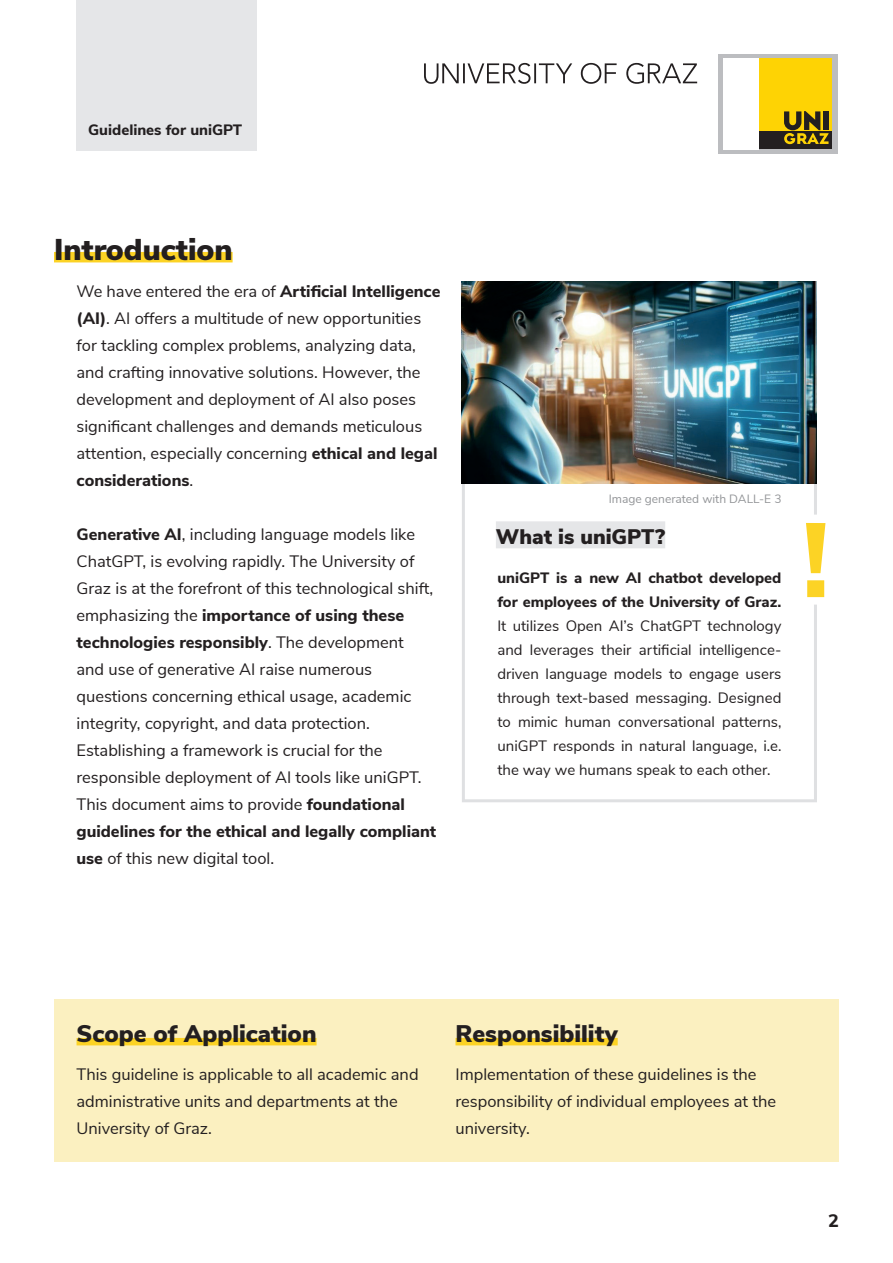
<style>
.page{position:relative;width:893px;height:1263px;background:#fff}
.page>*{position:absolute;margin:0;border:0;box-sizing:border-box;transform-origin:0 0}
.t1{font:800 105px "Nunito Sans";color:#fcd325}
.t2{font:900 30px "Nunito Sans";color:#231f20}
.t3{font:900 24px "Nunito Sans";color:#231f20}
.t4{font:900 21px "Nunito Sans";color:#231f20}
.t5{font:800 18px "Nunito Sans";color:#231f20}
.t6{font:16.5px/27px "Nunito Sans";color:#231f20}
.t7{font:15px/24px "Nunito Sans";color:#231f20;text-align:justify}
.t8{font:800 15px/24px "Nunito Sans";color:#231f20}
.t9{font:12px "Nunito Sans";color:#939598}
.s1{font-weight:800}
</style>
<div class="page">
<div style="left:77px;top:0;width:180px;height:151px;background:#e5e6e8"></div>
<div style="left:718px;top:54px;width:119px;height:99px;background:#bcbdc0"></div>
<div style="left:759px;top:58px;width:73px;height:74px;background:#fed304"></div>
<div style="left:759px;top:132px;width:73px;height:17px;background:#231f20"></div>
<div style="left:723px;top:58px;width:36px;height:91px;background:#fff"></div>
<svg style="left:784px;top:111px;width:44px;height:33px"></svg>
<svg style="left:424px;top:63px;width:273px;height:21px"></svg>
<div style="left:54px;top:999px;width:785px;height:162px;background:#fbf0c0"></div>
<div style="left:77px;top:1038px;width:240px;height:7px;background:#fcd325"></div>
<div style="left:455px;top:1038px;width:163px;height:7px;background:#fcd325"></div>
<div style="left:54px;top:252px;width:179px;height:10px;background:#fcd325"></div>
<div style="left:496px;top:521px;width:169px;height:27px;background:#e5e6e8"></div>
<img style="left:462px;top:281px;width:355px;height:202px">
<p class="t8" style="left:88px;top:117px;width:156px">Guidelines for uniGPT</p>
<h2 class="t2" style="left:54px;top:228px;width:180px">Introduction</h2>
<p class="t6" style="left:77px;top:277px;width:366px">We have entered the era of <span class="s1">Artificial Intelligence (AI)</span>. AI offers a multitude of new opportunities for tackling complex problems, analyzing data, and crafting innovative solutions. However, the development and deployment of AI also poses significant challenges and demands meticulous attention, especially concerning <span class="s1">ethical and legal considerations</span>.</p>
<p class="t6" style="left:77px;top:520px;width:361px"><span class="s1">Generative AI</span>, including language models like ChatGPT, is evolving rapidly. The University of Graz is at the forefront of this technological shift, emphasizing the <span class="s1">importance of using these technologies responsibly</span>. The development<br>and use of generative AI raise numerous questions concerning ethical usage, academic integrity, copyright, and data protection.<br>Establishing a framework is crucial for the responsible deployment of AI tools like uniGPT.<br>This document aims to provide <span class="s1">foundational guidelines for the ethical and legally compliant use</span> of this new digital tool.</p>
<p class="t9" style="left:609px;top:490px;width:174px">Image generated with DALL-E 3</p>
<p class="t4" style="left:496px;top:521px;width:171px">What is uniGPT?</p>
<h1 class="t1" style="left:802px;top:484px;width:29px">!</h1>
<p class="t8" style="left:497px;top:565px;width:286px">uniGPT is a new AI chatbot developed for employees of the University of Graz.</p>
<p class="t7" style="left:497px;top:613px;width:286px">It utilizes Open AI’s ChatGPT technology and leverages their artificial intelligence&shy;driven language models to engage users through text-based messaging. Designed to mimic human conversational patterns, uniGPT responds in natural language, i.e. the way we humans speak to each other.</p>
<h3 class="t3" style="left:77px;top:1016px;width:242px">Scope of Application</h3>
<h3 class="t3" style="left:455px;top:1016px;width:164px">Responsibility</h3>
<p class="t6" style="left:77px;top:1060px;width:344px">This guideline is applicable to all academic and administrative units and departments at the<br>University of Graz.</p>
<p class="t6" style="left:455px;top:1060px;width:322px">Implementation of these guidelines is the responsibility of individual employees at the university.</p>
<p class="t5" style="left:828px;top:1208px;width:12px">2</p>
</div>
